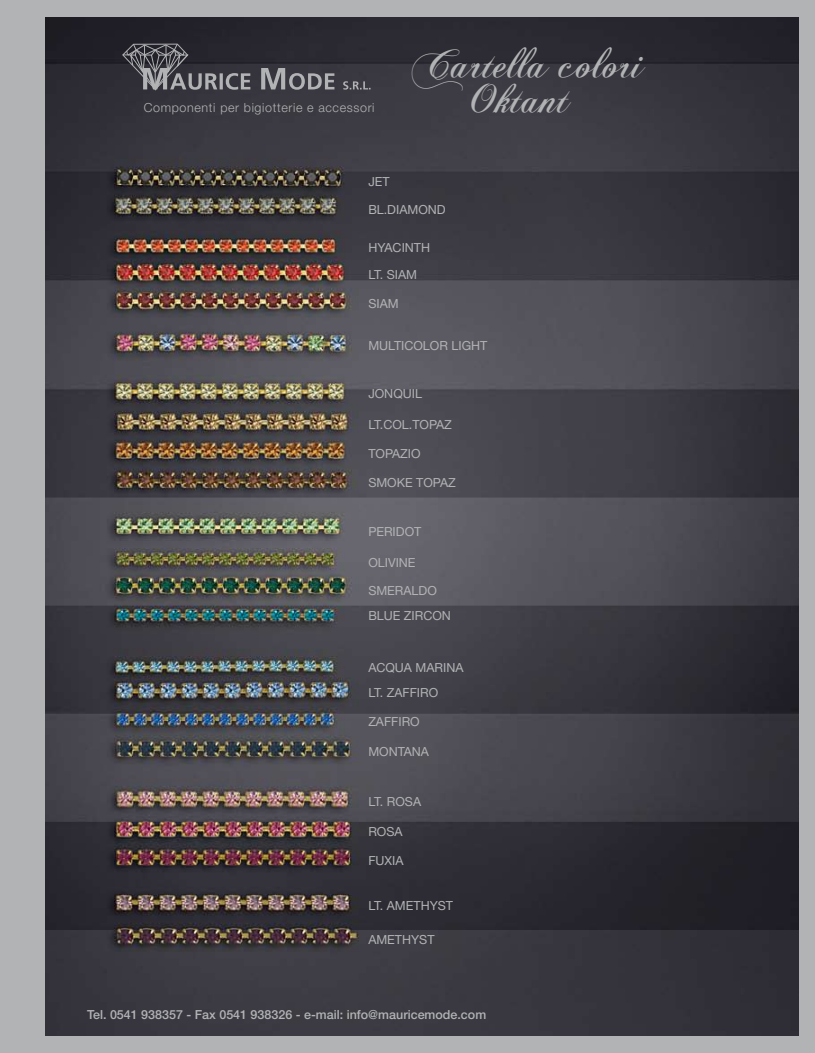
<style>
.page{position:relative;width:815px;height:1053px;background:#fff}
.page>*{position:absolute;margin:0;border:0;box-sizing:border-box;transform-origin:0 0}
.t1{font:44.38px/35px "Chopin Script";color:#b1b3b4;text-align:center}
.t2{font:12.5px/27.5px "Helvetica Neue LT Std";color:#b1b3b4}
.t3{font:500 12.5px "Helvetica Neue LT Std";color:#b1b3b4}
.t4{font:300 12.5px "Helvetica Neue LT Std";letter-spacing:.05em;color:#b1b3b4}
</style>
<div class="page">
<div style="left:0;top:0;width:815px;height:1052px;background:#b1b3b4"></div>
<img style="left:45px;top:18px;width:753px;height:1017px">
<svg style="left:122px;top:43px;width:249px;height:48px;background:#47464d"></svg>
<p class="t4" style="left:144px;top:100px;width:232px">Componenti per bigiotterie e accessori</p>
<h1 class="t1" style="left:412px;top:48px;width:234px">Cartella colori<br>Oktant</h1>
<p class="t2" style="left:368px;top:168px;width:79px">JET<br>BL.DIAMOND</p>
<p class="t2" style="left:368px;top:233px;width:61px">HYACINTH</p>
<p class="t2" style="left:368px;top:261px;width:48px">LT. SIAM</p>
<p class="t2" style="left:368px;top:289px;width:30px">SIAM</p>
<p class="t2" style="left:368px;top:332px;width:121px">M ULTICOLOR LIGHT</p>
<p class="t2" style="left:368px;top:379px;width:55px">JONQUIL</p>
<p class="t2" style="left:368px;top:411px;width:85px">LT.COL.TOPAZ</p>
<p class="t2" style="left:368px;top:439px;width:54px">TOPAZIO</p>
<p class="t2" style="left:368px;top:468px;width:89px">SMOKE TOPAZ</p>
<p class="t2" style="left:368px;top:518px;width:55px">PERIDOT</p>
<p class="t2" style="left:368px;top:548px;width:49px">OLIVINE</p>
<p class="t2" style="left:368px;top:577px;width:84px;line-height:25.4px">SM ERALDO<br>BLUE ZIRCON</p>
<p class="t2" style="left:368px;top:654px;width:97px;line-height:25.1px">ACQUA MARINA<br>LT. ZAFFIRO</p>
<p class="t2" style="left:368px;top:707px;width:53px">ZAFFIRO</p>
<p class="t2" style="left:368px;top:738px;width:62px">M ONTANA</p>
<p class="t2" style="left:368px;top:787px;width:54px">LT. ROSA</p>
<p class="t2" style="left:368px;top:818px;width:36px">ROSA</p>
<p class="t2" style="left:368px;top:846px;width:37px">FUXIA</p>
<p class="t2" style="left:368px;top:891px;width:86px">LT. AM ETHYST</p>
<p class="t2" style="left:368px;top:925px;width:68px">AM ETHYST</p>
<p class="t3" style="left:87px;top:1007px;width:401px">Tel. 0541 938357 - Fax 0541 938326 - e-mail: info@mauricemode.com</p>
</div>
